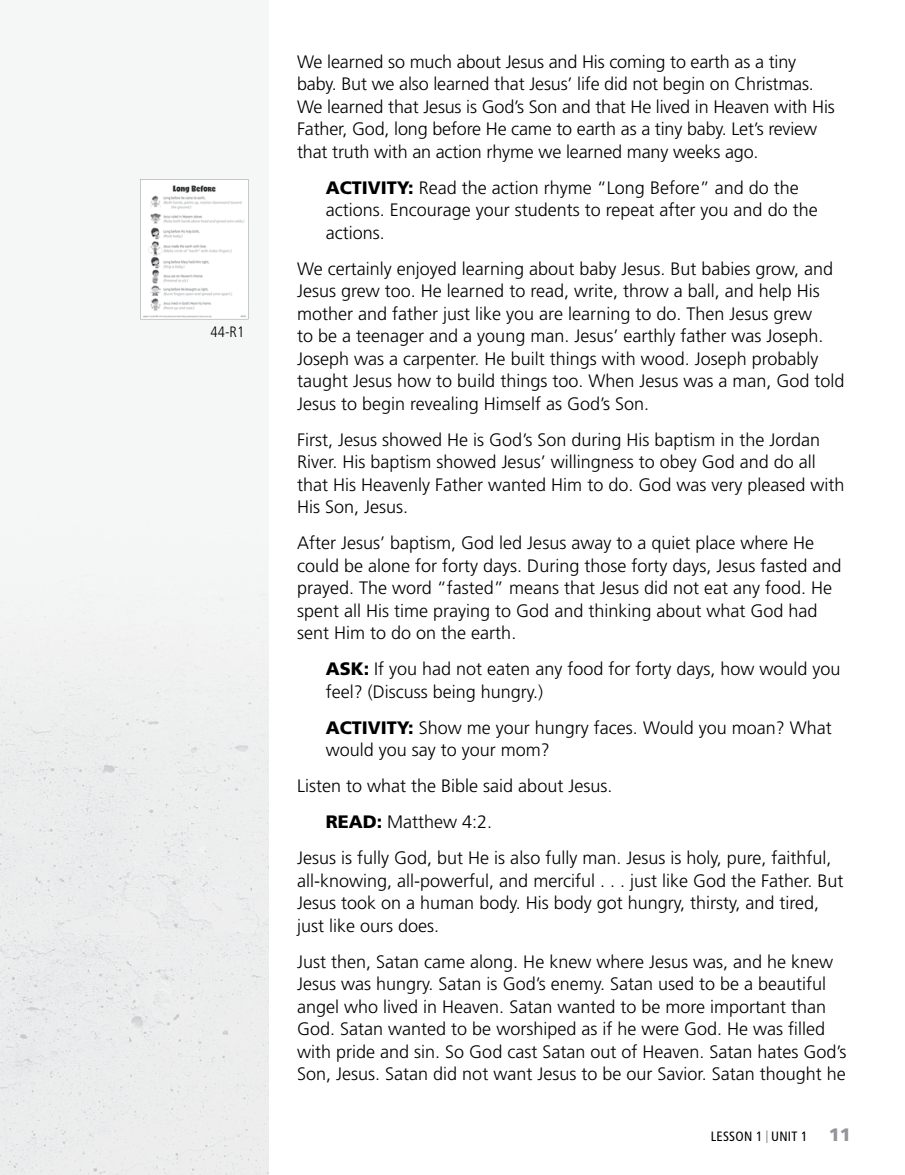
<style>
.page{position:relative;width:905px;height:1175px;background:#fff}
.page>*{position:absolute;margin:0;border:0;box-sizing:border-box;transform-origin:0 0}
.t1{font:300 18px/22.5px "Frutiger LT Std";color:#000}
.t2{font:300 condensed 15px "Frutiger LT Std";color:#000}
.t3{font:condensed 13.5px "Frutiger LT Std";letter-spacing:.02em;color:#000}
.s1{font-weight:900}
.s2{font-size:18px}
.s3{font-weight:900;font-stretch:normal;font-size:18px;color:#939598}
</style>
<div class="page">
<div style="left:0;top:179px;width:269px;height:995px;background:#eeeff0"></div>
<svg style="left:140px;top:179px;width:108px;height:140px"></svg>
<p class="t2" style="left:211px;top:323px;width:35px">44-R1</p>
<p class="t1" style="left:297px;top:50px;width:539px">We learned so much about Jesus and His coming to earth as a tiny baby. But we also learned that Jesus’ life did not begin on Christmas.<br>We learned that Jesus is God’s Son and that He lived in Heaven with His Father, God, long before He came to earth as a tiny baby. Let’s review that truth with an action rhyme we learned many weeks ago.</p>
<p class="t1" style="left:325px;top:176px;width:493px"><span class="s1">ACTIVITY:</span> Read the action rhyme “Long Before” and do the actions. Encourage your students to repeat after you and do the actions.</p>
<p class="t1" style="left:297px;top:257px;width:549px">We certainly enjoyed learning about baby Jesus. But babies grow, and Jesus grew too. He learned to read, write, throw a ball, and help His mother and father just like you are learning to do. Then Jesus grew<br>to be a teenager and a young man. Jesus’ earthly father was Joseph.<br>Joseph was a carpenter. He built things with wood. Joseph probably taught Jesus how to build things too. When Jesus was a man, God told Jesus to begin revealing Himself as God’s Son.</p>
<p class="t1" style="left:297px;top:428px;width:549px">First, Jesus showed He is God’s Son during His baptism in the Jordan River. His baptism showed Jesus’ willingness to obey God and do all that His Heavenly Father wanted Him to do. God was very pleased with His Son, Jesus.</p>
<p class="t1" style="left:297px;top:532px;width:546px">After Jesus’ baptism, God led Jesus away to a quiet place where He could be alone for forty days. During those forty days, Jesus fasted and prayed. The word “fasted” means that Jesus did not eat any food. He spent all His time praying to God and thinking about what God had sent Him to do on the earth.</p>
<p class="t1" style="left:325px;top:658px;width:516px"><span class="s1">ASK:</span> If you had not eaten any food for forty days, how would you feel? (Discuss being hungry.)</p>
<p class="t1" style="left:325px;top:716px;width:507px"><span class="s1">ACTIVITY:</span> Show me your hungry faces. Would you moan? What would you say to your mom?</p>
<p class="t1" style="left:297px;top:775px;width:317px">Listen to what the Bible said about Jesus.</p>
<p class="t1" style="left:325px;top:811px;width:168px"><span class="s1">READ:</span> Matthew 4:2.</p>
<p class="t1" style="left:297px;top:847px;width:536px">Jesus is fully God, but He is also fully man. Jesus is holy, pure, faithful,</p>
<p class="t1" style="left:297px;top:869px;width:548px">all-knowing, all-powerful, and merciful . . . just like God the Father. But<br>Jesus took on a human body. His body got hungry, thirsty, and tired, just like ours does.</p>
<p class="t1" style="left:297px;top:950px;width:551px">Just then, Satan came along. He knew where Jesus was, and he knew Jesus was hungry. Satan is God’s enemy. Satan used to be a beautiful angel who lived in Heaven. Satan wanted to be more important than God. Satan wanted to be worshiped as if he were God. He was filled with pride and sin. So God cast Satan out of Heaven. Satan hates God’s Son, Jesus. Satan did not want Jesus to be our Savior. Satan thought he</p>
<p class="t3" style="left:710px;top:1128px;width:142px">LESSON 1 <span class="s2">I</span> UNIT 1 <span class="s3">11</span></p>
</div>
